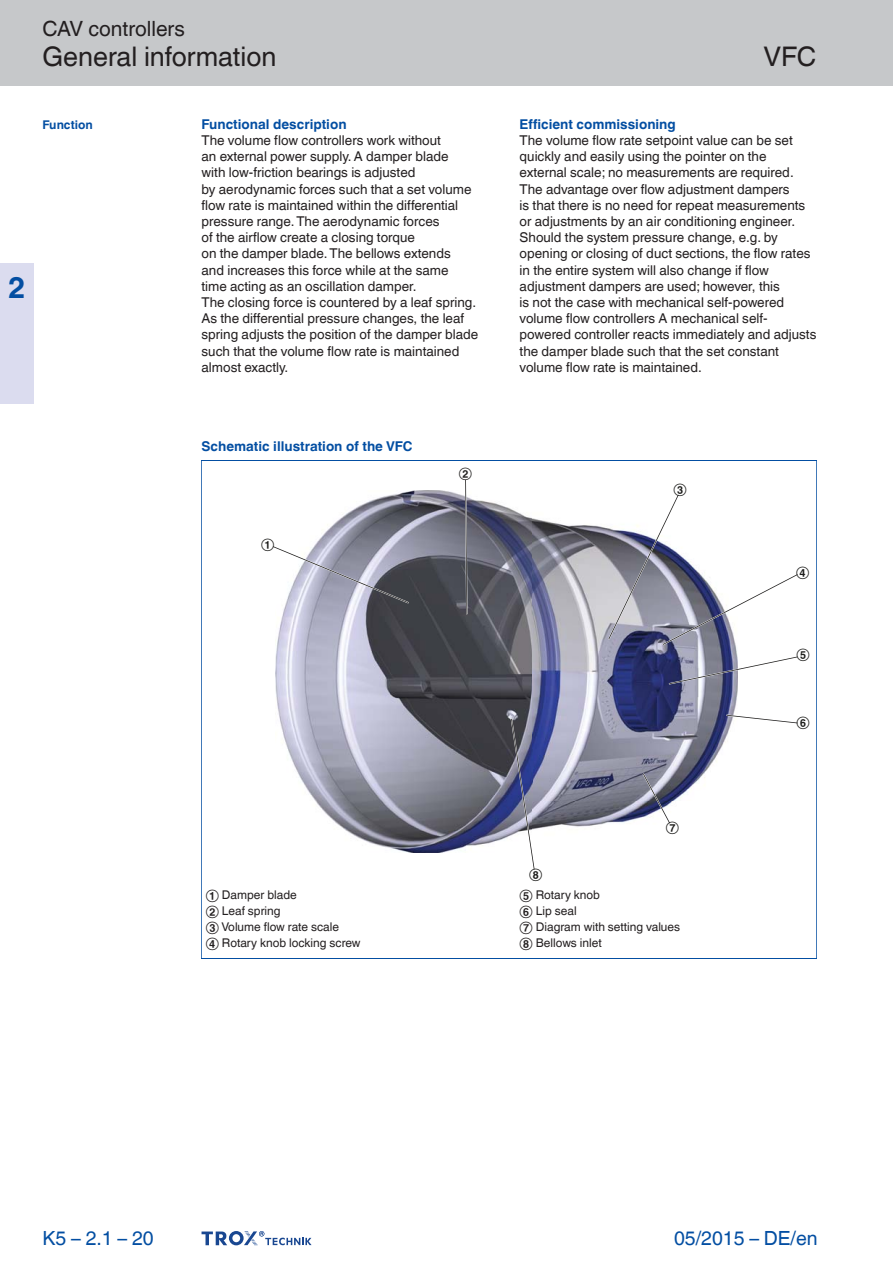
<style>
.page{position:relative;width:893px;height:1263px;background:#fff}
.page>*{position:absolute;margin:0;border:0;box-sizing:border-box;transform-origin:0 0}
.t1{font:700 30px "TROX Helvetica";color:#034ea2}
.t2{font:27px "TROX Helvetica";color:#231f20}
.t3{font:21px "TROX Helvetica";color:#231f20}
.t4{font:19.5px "TROX Helvetica";color:#034ea2}
.t5{font:13.5px/16.2px "TROX Helvetica";color:#231f20}
.t6{font:700 13.5px "TROX Helvetica";color:#034ea2}
.t7{font:12px/15.8px "TROX Helvetica";color:#231f20}
.t8{font:700 12px "TROX Helvetica";color:#034ea2}
.t9{font:12px "TROX Helvetica";color:#1c1c1a}
.t10{font:12px "TROX Helvetica";color:#21201f}
.s1{font-style:inherit}
</style>
<div class="page">
<div style="left:0;top:0;width:893px;height:85px;background:#c6c8ca"></div>
<div style="left:0;top:264px;width:34px;height:140px;background:#dbdcef"></div>
<svg style="left:202px;top:1231px;width:109px;height:15px"></svg>
<img style="left:276px;top:491px;width:462px;height:362px">
<svg style="left:273px;top:546px;width:135px;height:57px"></svg>
<hr style="left:465px;top:479px;width:2px;height:135px;background:#21201f">
<div style="left:460px;top:469px;width:11px;height:11px;background:#fff;border-radius:50%"></div>
<svg style="left:608px;top:494px;width:190px;height:151px"></svg>
<svg style="left:726px;top:714px;width:72px;height:10px"></svg>
<svg style="left:727px;top:715px;width:70px;height:8px"></svg>
<svg style="left:669px;top:656px;width:129px;height:29px"></svg>
<svg style="left:669px;top:657px;width:129px;height:27px"></svg>
<svg style="left:643px;top:773px;width:27px;height:51px"></svg>
<svg style="left:511px;top:718px;width:24px;height:152px"></svg>
<svg style="left:511px;top:719px;width:23px;height:150px"></svg>
<hr style="left:201px;top:460px;width:1px;height:498px;background:#034ea2">
<hr style="left:816px;top:460px;width:1px;height:498px;background:#034ea2">
<hr style="left:201px;top:460px;width:615px;height:1px;background:#034ea2">
<hr style="left:201px;top:958px;width:615px;height:1px;background:#034ea2">
<h3 class="t3" style="left:42px;top:12px;width:144px">CAV controllers</h3>
<h2 class="t2" style="left:42px;top:35px;width:235px">General information</h2>
<p class="t8" style="left:42px;top:115px;width:52px">Function</p>
<h1 class="t1" style="left:8px;top:263px;width:19px">2</h1>
<p class="t6" style="left:202px;top:113px;width:147px">Functional description</p>
<p class="t5" style="left:202px;top:131px;width:278px">The volume flow controllers work without<br>an external power supply. A damper blade<br>with low-friction bearings is adjusted<br>by aerodynamic forces such that a set volume flow rate is maintained within the differential pressure range. The aerodynamic forces<br>of the airflow create a closing torque<br>on the damper blade. The bellows extends<br>and increases this force while at the same<br>time acting as an oscillation damper.<br>The closing force is countered by a leaf spring.<br>As the differential pressure changes, the leaf spring adjusts the position of the damper blade such that the volume flow rate is maintained almost exactly.</p>
<p class="t6" style="left:202px;top:435px;width:213px">Schematic illustration of the VFC</p>
<p class="t9" style="left:261px;top:539px;width:15px">ݢ</p>
<p class="t10" style="left:459px;top:468px;width:15px">ݣ</p>
<h2 class="t2" style="left:763px;top:35px;width:54px">VFC</h2>
<p class="t6" style="left:520px;top:113px;width:158px">Efficient commissioning</p>
<p class="t5" style="left:520px;top:131px;width:298px">The volume flow rate setpoint value can be set quickly and easily using the pointer on the external scale; no measurements are required.<br>The advantage over flow adjustment dampers<br>is that there is no need for repeat measurements or adjustments by an air conditioning engineer.<br>Should the system pressure change, e.g. by opening or closing of duct sections, the flow rates in the entire system will also change if flow adjustment dampers are used; however, this<br>is not the case with mechanical self-powered volume flow controllers A mechanical self&shy;powered controller reacts immediately and adjusts the damper blade such that the set constant volume flow rate is maintained.</p>
<p class="t9" style="left:673px;top:484px;width:15px">ݤ</p>
<p class="t9" style="left:796px;top:567px;width:15px">ݥ</p>
<p class="t9" style="left:796px;top:649px;width:15px">ݦ</p>
<p class="t9" style="left:796px;top:717px;width:15px">ݧ</p>
<p class="t9" style="left:529px;top:869px;width:15px">ݩ</p>
<p class="t9" style="left:666px;top:822px;width:15px">ݨ</p>
<p class="t7" style="left:206px;top:886px;width:156px">① Damper blade<br>② Leaf spring<br>③ Volume flow rate scale<br>④ Rotary knob locking screw</p>
<p class="t7" style="left:520px;top:886px;width:162px">⑤ Rotary knob<br>⑥ Lip seal<br>⑦ Diagram with setting values<br>⑧ Bellows inlet</p>
<h3 class="t4" style="left:42px;top:1222px;width:113px">K 5 – 2.1 – 2<span class="s1">0</span></h3>
<h3 class="t4" style="left:674px;top:1222px;width:145px">05/2015 – DE/en</h3>
</div>
